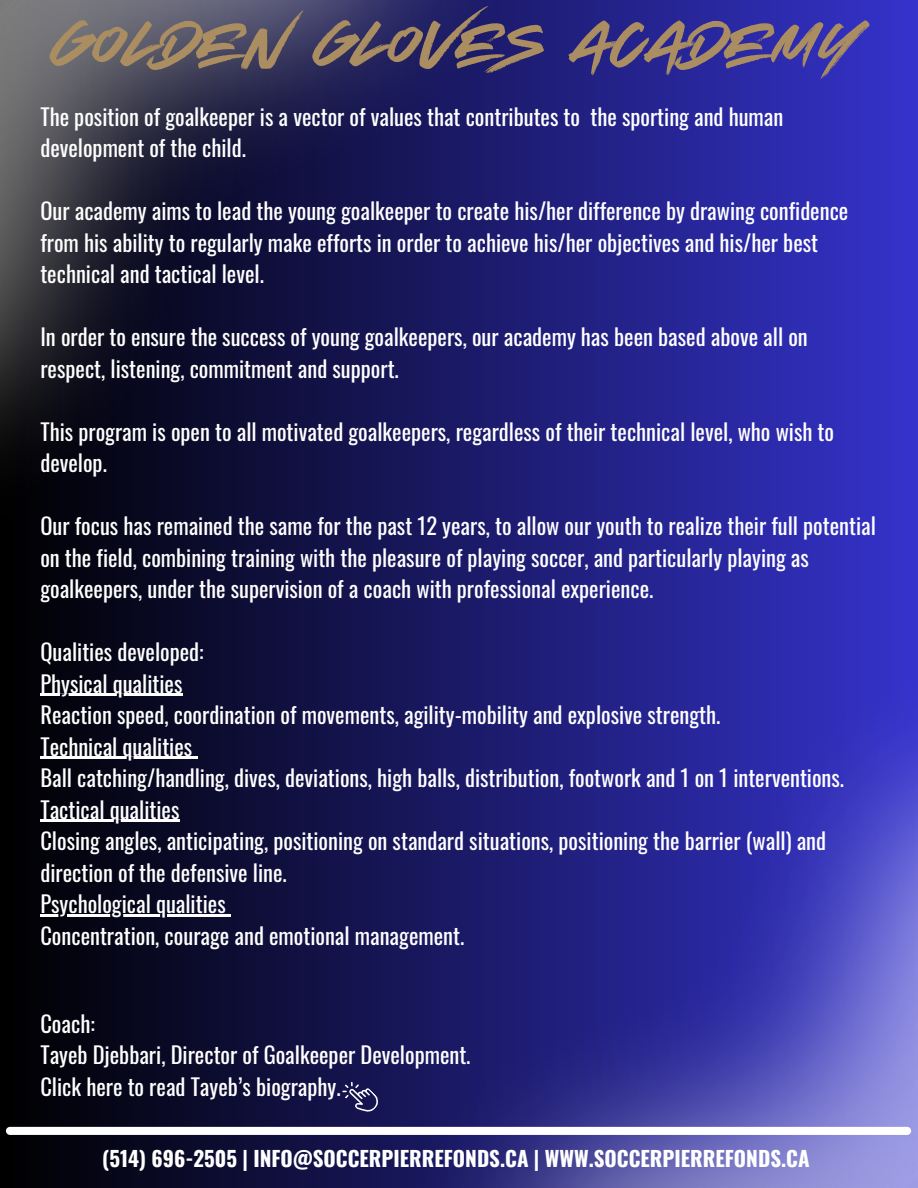
<style>
.page{position:relative;width:918px;height:1188px;background:#fff}
.page>*{position:absolute;margin:0;border:0;box-sizing:border-box;transform-origin:0 0}
.t1{font:106.95px "Hyperwave One";color:#aa8d61}
.t2{font:22.5px/31.5px "Oswald";color:#fff}
.t3{font:700 21px "Oswald";color:#fff}
</style>
<div class="page">
<div style="left:0;top:0;width:918px;height:1188px;background:linear-gradient(to right,#000100,#3432cb)"></div>
<hr style="left:40px;top:694px;width:142px;height:2px;background:#fff">
<hr style="left:40px;top:757px;width:152px;height:2px;background:#fff">
<hr style="left:40px;top:820px;width:139px;height:2px;background:#fff">
<hr style="left:40px;top:914px;width:186px;height:3px;background:#fff">
<svg style="left:226px;top:914px;width:5px;height:3px"></svg>
<img style="left:382px;top:652px;width:536px;height:536px">
<img style="left:0;top:0;width:540px;height:540px">
<div style="left:6px;top:1127px;width:905px;height:8px;background:#fff;border-radius:4px"></div>
<svg style="left:342px;top:1080px;width:40px;height:38px;background:#323266"></svg>
<p class="t1" style="left:55px;top:1px;width:809px">GOLDEN GLOVES ACADEMY</p>
<h1 class="t2" style="left:40px;top:100px;width:745px">The position of goalkeeper is a vector of values that contributes to the sporting and human development of the child.</h1>
<p class="t2" style="left:40px;top:194px;width:809px">Our academy aims to lead the young goalkeeper to create his/her difference by drawing confidence from his ability to regularly make efforts in order to achieve his/her objectives and his/her best technical and tactical level.</p>
<p class="t2" style="left:40px;top:320px;width:769px">In order to ensure the success of young goalkeepers, our academy has been based above all on respect, listening, commitment and support.</p>
<p class="t2" style="left:40px;top:415px;width:795px">This program is open to all motivated goalkeepers, regardless of their technical level, who wish to develop.</p>
<p class="t2" style="left:40px;top:509px;width:837px">Our focus has remained the same for the past 12 years, to allow our youth to realize their full potential on the field, combining training with the pleasure of playing soccer, and particularly playing as goalkeepers, under the supervision of a coach with professional experience.</p>
<p class="t2" style="left:40px;top:635px;width:165px">Qualities developed:</p>
<p class="t2" style="left:40px;top:667px;width:144px">Physical qualities</p>
<p class="t2" style="left:40px;top:698px;width:682px">Reaction speed, coordination of movements, agility-mobility and explosive strength.</p>
<p class="t2" style="left:40px;top:730px;width:153px">Technical qualities</p>
<p class="t2" style="left:40px;top:761px;width:805px">Ball catching/handling, dives, deviations, high balls, distribution, footwork and 1 on 1 interventions.</p>
<p class="t2" style="left:40px;top:793px;width:141px">Tactical qualities</p>
<p class="t2" style="left:40px;top:824px;width:787px">Closing angles, anticipating, positioning on standard situations, positioning the barrier (wall) and direction of the defensive line.</p>
<p class="t2" style="left:40px;top:887px;width:187px">Psychological qualities</p>
<p class="t2" style="left:40px;top:919px;width:425px">Concentration, courage and emotional management.</p>
<p class="t2" style="left:40px;top:1007px;width:56px">Coach:</p>
<p class="t2" style="left:40px;top:1038px;width:432px">Tayeb Djebbari, Director of Goalkeeper Development.</p>
<p class="t2" style="left:40px;top:1070px;width:302px">Click here to read Tayeb’s biography.</p>
<p class="t3" style="left:102px;top:1142px;width:709px">(514) 696-2505 | INFO@SOCCERPIERREFONDS.CA | WWW.SOCCERPIERREFONDS.CA</p>
</div>
